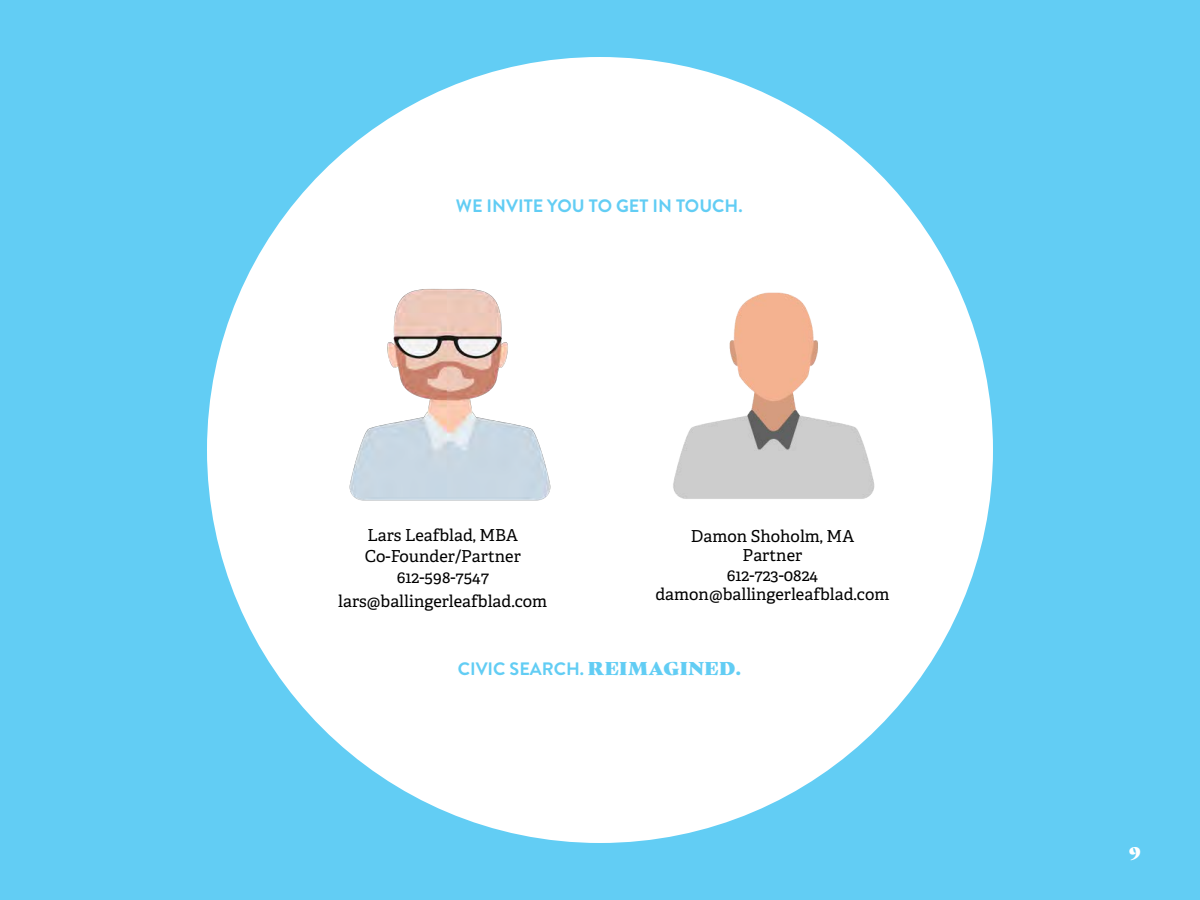
<style>
.page{position:relative;width:1200px;height:900px;background:#62cdf4}
.page>*{position:absolute;margin:0;border:0;box-sizing:border-box;transform-origin:0 0}
.t1{font:700 18px "Brandon Grotesque";color:#62cdf4}
.t2{font:18px "Gastromond";color:#fff}
.t3{font:16.5px/19.5px "Adelle";color:#000;text-align:center}
.s1{font-family:"Gastromond";font-weight:400}
.s2{font-family:"Gastromond";font-weight:400;font-size:15px}
</style>
<div class="page">
<div style="left:207px;top:57px;width:786px;height:786px;background:#fff;border-radius:50%"></div>
<img style="left:262px;top:129px;width:289px;height:372px">
<img style="left:673px;top:126px;width:289px;height:373px">
<p class="t1" style="left:456px;top:193px;width:288px">WE INVITE YOU TO GET IN TOUCH.</p>
<p class="t3" style="left:365px;top:525px;width:158px;line-height:21px">Lars Leafblad, MBA<br>Co-Founder/Partner<br>612-598-7547</p>
<p class="t3" style="left:338px;top:592px;width:210px">lars@ballingerleafblad.com</p>
<p class="t3" style="left:655px;top:526px;width:235px">Damon Shoholm, MA<br>Partner<br>612-723-0824 damon@ballingerleafblad.com</p>
<p class="t1" style="left:458px;top:656px;width:284px">CIVIC SEARCH. <span class="s1">REIMAGINED</span><span class="s2">.</span></p>
<p class="t2" style="left:1129px;top:837px;width:13px">9</p>
</div>
